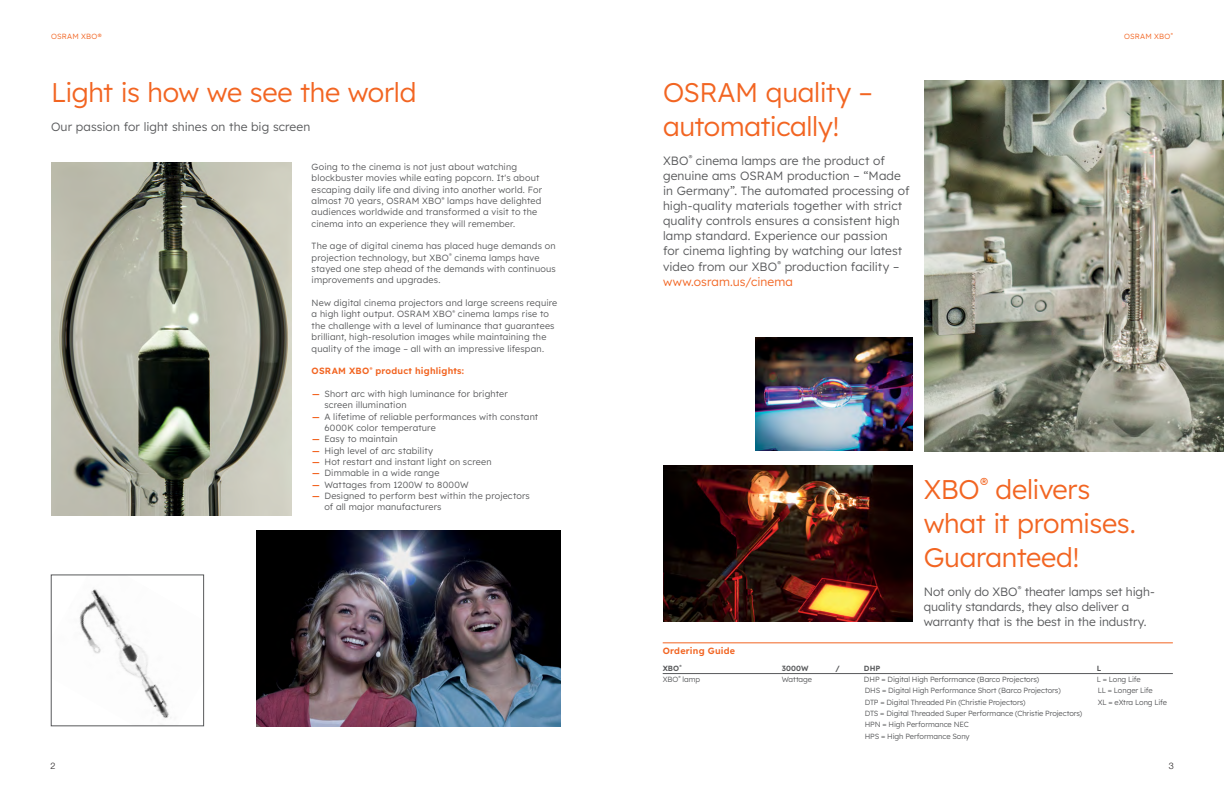
<style>
.page{position:relative;width:1224px;height:792px;background:#fff}
.page>*{position:absolute;margin:0;border:0;box-sizing:border-box;transform-origin:0 0}
.t1{font:300 27px/34px "Lexend";letter-spacing:-.015em;color:#f26522}
.t2{font:300 12px/15.1px "Lexend";color:#58595b}
.t3{font:300 9px/11.3px "Lexend";letter-spacing:.02em;color:#58595b}
.t4{font:9px "Lexend";letter-spacing:.025em;color:#f26522}
.t5{font:300 9px "Helvetica Neue LT Pro";color:#231f20}
.t6{font:300 7.5px/11.3px "Lexend";letter-spacing:-.01em;color:#58595b}
.t7{font:300 7.5px "Lexend";letter-spacing:.025em;color:#f26522}
.t8{font:7.5px "Lexend";letter-spacing:.005em;color:#58595b}
.s1{font-family:"Helvetica Neue LT Pro";font-weight:700;color:#f26522}
.s2{color:#f26522}
</style>
<div class="page">
<img style="left:79px;top:589px;width:92px;height:130px">
<div style="left:51px;top:575px;width:153px;height:151px;border:1px solid #58595b"></div>
<img style="left:51px;top:162px;width:241px;height:354px">
<img style="left:256px;top:530px;width:305px;height:196px">
<img style="left:924px;top:80px;width:300px;height:371px">
<img style="left:663px;top:465px;width:249px;height:157px">
<img style="left:755px;top:337px;width:157px;height:114px">
<hr style="left:663px;top:643px;width:510px;height:1px;background:#f26522">
<hr style="left:663px;top:673px;width:510px;height:1px;background:#58595b">
<p class="t7" style="left:51px;top:31px;width:52px">OSRAM XBO®</p>
<p class="t7" style="left:1124px;top:31px;width:50px">OSRAM XBO<sup>®</sup></p>
<h1 class="t1" style="left:51px;top:74px;width:367px">Light is how we see the world</h1>
<h2 class="t2" style="left:51px;top:118px;width:261px">Our passion for light shines on the big screen</h2>
<p class="t3" style="left:312px;top:161px;width:232px">Going to the cinema is not just about watching blockbuster movies while eating popcorn. It's about escaping daily life and diving into another world. For almost 70 years, OSRAM XBO<sup>®</sup> lamps have delighted audiences worldwide and transformed a visit to the cinema into an experience they will remember.</p>
<p class="t3" style="left:312px;top:240px;width:246px">The age of digital cinema has placed huge demands on projection technology, but XBO<sup>®</sup> cinema lamps have stayed one step ahead of the demands with continuous improvements and upgrades.</p>
<p class="t3" style="left:312px;top:297px;width:247px">New digital cinema projectors and large screens require a high light output. OSRAM XBO<sup>®</sup> cinema lamps rise to the challenge with a level of luminance that guarantees brilliant, high-resolution images while maintaining the quality of the image – all with an impressive lifespan.</p>
<p class="t4" style="left:312px;top:364px;width:154px">OSRAM XBO<sup>®</sup> product highlights:</p>
<p class="t3" style="left:324px;top:387px;width:185px;text-indent:-13px"><span class="s1">—</span> Short arc with high luminance for brighter screen illumination</p>
<p class="t3" style="left:324px;top:410px;width:215px;text-indent:-13px"><span class="s1">—</span> A lifetime of reliable performances with constant<br>6000K color temperature</p>
<p class="t3" style="left:312px;top:433px;width:88px"><span class="s1">—</span> Easy to maintain</p>
<p class="t3" style="left:312px;top:444px;width:123px"><span class="s1">—</span> High level of arc stability</p>
<p class="t3" style="left:312px;top:455px;width:181px"><span class="s1">—</span> Hot restart and instant light on screen</p>
<p class="t3" style="left:312px;top:467px;width:129px"><span class="s1">—</span> Dimmable in a wide range</p>
<p class="t3" style="left:312px;top:478px;width:159px"><span class="s1">—</span> Wattages from 1200W to 8000W</p>
<p class="t3" style="left:324px;top:490px;width:207px;text-indent:-13px"><span class="s1">—</span> Designed to perform best within the projectors of all major manufacturers</p>
<h1 class="t1" style="left:663px;top:74px;width:211px">OSRAM quality – automatically!</h1>
<p class="t2" style="left:663px;top:152px;width:248px">XBO<sup>®</sup> cinema lamps are the product of genuine ams OSRAM production – “Made in Germany”. The automated processing of high-quality materials together with strict quality controls ensures a consistent high lamp standard. Experience our passion<br>for cinema lighting by watching our latest video from our XBO<sup>®</sup> production facility – <span class="s2">www.osram.us/cinema</span></p>
<h1 class="t1" style="left:924px;top:471px;width:214px">XBO<sup>®</sup> delivers what it promises.<br>Guaranteed!</h1>
<h2 class="t2" style="left:924px;top:583px;width:232px">Not only do XBO<sup>®</sup> theater lamps set high&shy;quality standards, they also deliver a warranty that is the best in the industry.</h2>
<p class="t4" style="left:663px;top:644px;width:74px">Ordering Guide</p>
<p class="t8" style="left:663px;top:663px;width:20px">XBO<sup>®</sup></p>
<p class="t8" style="left:782px;top:663px;width:28px">3000W</p>
<p class="t8" style="left:836px;top:663px;width:6px">/</p>
<p class="t8" style="left:864px;top:663px;width:18px">DHP</p>
<p class="t8" style="left:1097px;top:663px;width:6px">L</p>
<p class="t6" style="left:663px;top:673px;width:39px">XBO<sup>®</sup> lamp</p>
<p class="t6" style="left:782px;top:673px;width:32px">Wattage</p>
<p class="t6" style="left:864px;top:673px;width:177px">DHP = Digital High Performance (Barco Projectors)</p>
<p class="t6" style="left:1097px;top:673px;width:46px">L = Long Life</p>
<p class="t6" style="left:865px;top:685px;width:197px">DHS = Digital High Performance Short (Barco Projectors)</p>
<p class="t6" style="left:1098px;top:685px;width:57px">LL = Longer Life</p>
<p class="t6" style="left:865px;top:696px;width:162px">DTP = Digital Threaded Pin (Christie Projectors)</p>
<p class="t6" style="left:1098px;top:696px;width:71px">XL = eXtra Long Life</p>
<p class="t6" style="left:865px;top:707px;width:219px">DTS = Digital Threaded Super Performance (Christie Projectors)<br>HPN = High Performance NEC<br>HPS = High Performance Sony</p>
<p class="t5" style="left:51px;top:760px;width:7px">2</p>
<p class="t5" style="left:1169px;top:760px;width:7px">3</p>
</div>
